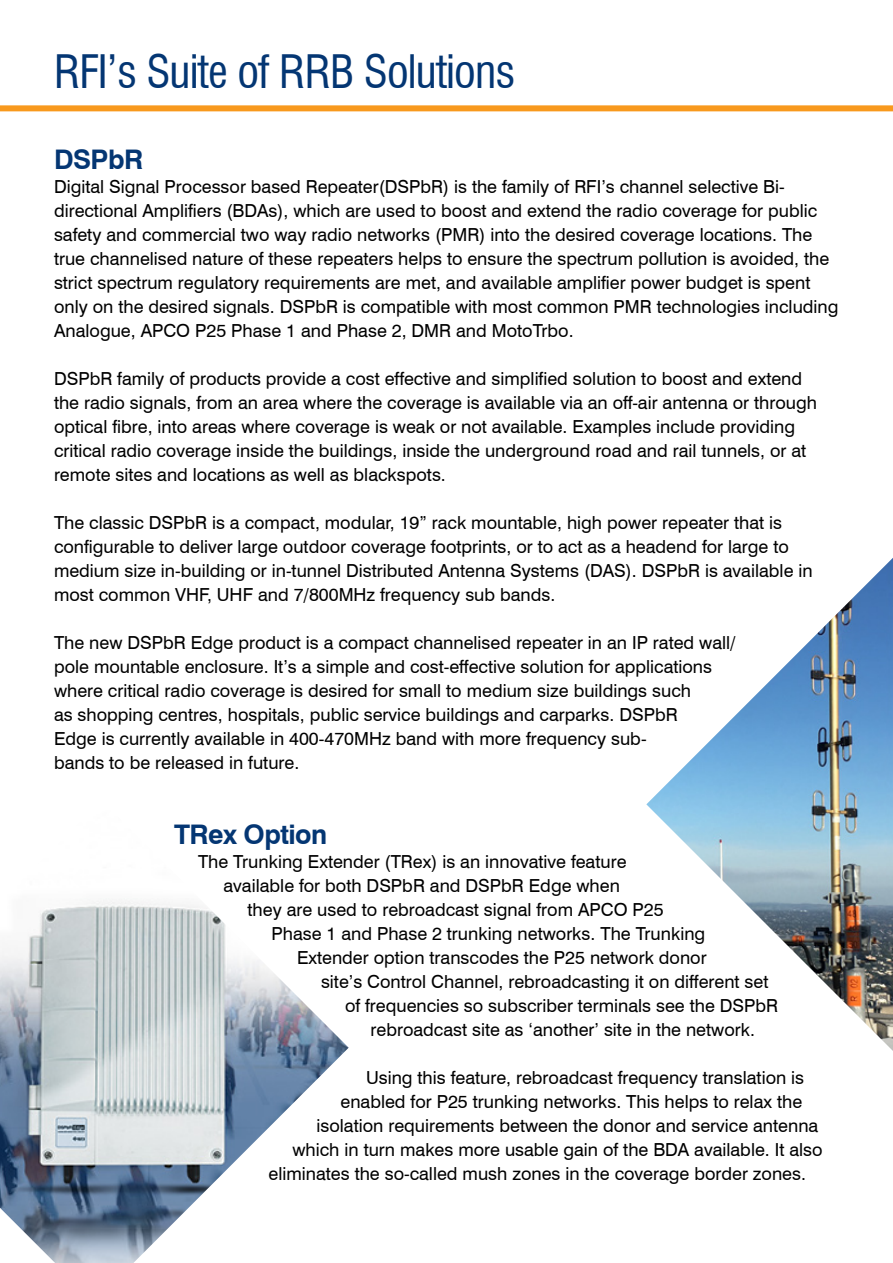
<style>
.page{position:relative;width:893px;height:1263px;background:#fff}
.page>*{position:absolute;margin:0;border:0;box-sizing:border-box;transform-origin:0 0}
.t1{font:condensed 45px "Swiss 721 BT";letter-spacing:-.02em;color:#043673}
.t2{font:700 27px "Swiss 721 BT";letter-spacing:-.02em;color:#043673}
.t3{font:18px/24px "Swiss 721 BT";color:#000}
</style>
<div class="page">
<div style="left:0;top:105px;width:893px;height:6px;background:#f8991d"></div>
<img style="left:646px;top:558px;width:247px;height:493px">
<img style="left:0;top:900px;width:349px;height:363px">
<h1 class="t1" style="left:54px;top:45px;width:463px">RFI’s Suite of RRB Solutions</h1>
<h2 class="t2" style="left:54px;top:143px;width:91px">DSPbR</h2>
<p class="t3" style="left:54px;top:175px;width:786px">Digital Signal Processor based Repeater(DSPbR) is the family of RFI’s channel selective Bi&shy;directional Amplifiers (BDAs), which are used to boost and extend the radio coverage for public safety and commercial two way radio networks (PMR) into the desired coverage locations. The true channelised nature of these repeaters helps to ensure the spectrum pollution is avoided, the strict spectrum regulatory requirements are met, and available amplifier power budget is spent only on the desired signals. DSPbR is compatible with most common PMR technologies including Analogue, APCO P25 Phase 1 and Phase 2, DMR and MotoTrbo.</p>
<p class="t3" style="left:54px;top:367px;width:764px">DSPbR family of products provide a cost effective and simplified solution to boost and extend the radio signals, from an area where the coverage is available via an off-air antenna or through optical fibre, into areas where coverage is weak or not available. Examples include providing critical radio coverage inside the buildings, inside the underground road and rail tunnels, or at remote sites and locations as well as blackspots.</p>
<p class="t3" style="left:54px;top:511px;width:760px">The classic DSPbR is a compact, modular, 19” rack mountable, high power repeater that is configurable to deliver large outdoor coverage footprints, or to act as a headend for large to medium size in-building or in-tunnel Distributed Antenna Systems (DAS). DSPbR is available in most common VHF, UHF and 7/800MHz frequency sub bands.</p>
<p class="t3" style="left:54px;top:631px;width:683px">The new DSPbR Edge product is a compact channelised repeater in an IP rated wall/ pole mountable enclosure. It’s a simple and cost-effective solution for applications where critical radio coverage is desired for small to medium size buildings such<br>as shopping centres, hospitals, public service buildings and carparks. DSPbR<br>Edge is currently available in 400-470MHz band with more frequency sub-<br>bands to be released in future.</p>
<h2 class="t2" style="left:174px;top:818px;width:155px">TRex Option</h2>
<p class="t3" style="left:198px;top:850px;width:430px">The Trunking Extender (TRex) is an innovative feature</p>
<p class="t3" style="left:224px;top:874px;width:398px">available for both DSPbR and DSPbR Edge when</p>
<p class="t3" style="left:248px;top:898px;width:418px">they are used to rebroadcast signal from APCO P25</p>
<p class="t3" style="left:271px;top:922px;width:435px">Phase 1 and Phase 2 trunking networks. The Trunking</p>
<p class="t3" style="left:297px;top:946px;width:411px">Extender option transcodes the P25 network donor</p>
<p class="t3" style="left:321px;top:970px;width:449px">site’s Control Channel, rebroadcasting it on different set</p>
<p class="t3" style="left:345px;top:994px;width:435px">of frequencies so subscriber terminals see the DSPbR</p>
<p class="t3" style="left:370px;top:1018px;width:386px">rebroadcast site as ‘another’ site in the network.</p>
<p class="t3" style="left:366px;top:1066px;width:440px">Using this feature, rebroadcast frequency translation is</p>
<p class="t3" style="left:340px;top:1090px;width:463px">enabled for P25 trunking networks. This helps to relax the</p>
<p class="t3" style="left:316px;top:1114px;width:503px">isolation requirements between the donor and service antenna</p>
<p class="t3" style="left:292px;top:1138px;width:532px">which in turn makes more usable gain of the BDA available. It also</p>
<p class="t3" style="left:269px;top:1162px;width:539px">eliminates the so-called mush zones in the coverage border zones.</p>
</div>
